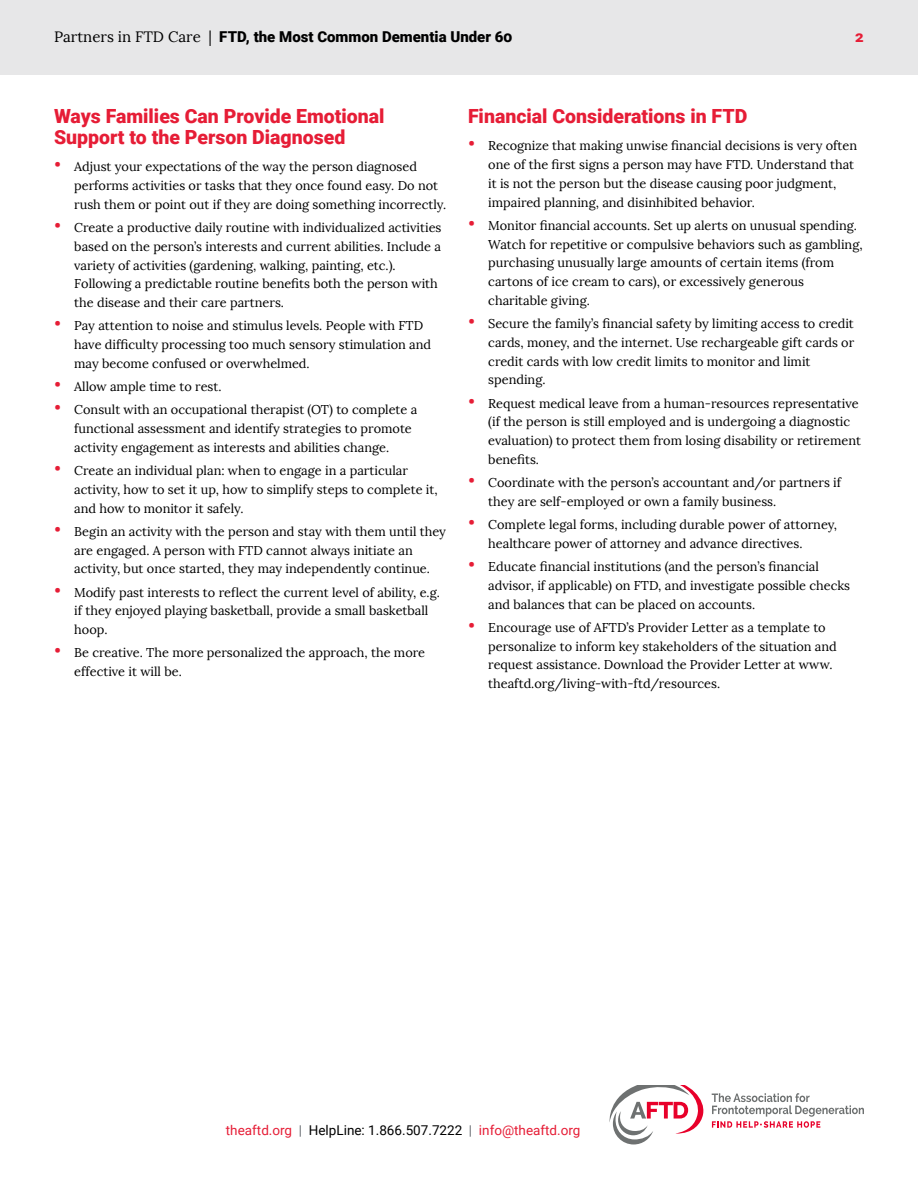
<style>
.page{position:relative;width:918px;height:1188px;background:#fff}
.page>*{position:absolute;margin:0;border:0;box-sizing:border-box;transform-origin:0 0}
.Subhead{font:900 19.5px/21px "Roboto";color:#e61d36}
.t1{font:900 15px "Roboto";color:#000}
.t2{font:900 15px "Roboto";color:#e61d36}
.t3{font:13.5px "Roboto";color:#e61d36}
.t4{font:12.75px/18.8px "Lora";color:#000}
.s1{font-family:"Lora";font-weight:400}
.s2{font-family:"Roboto";font-weight:900;font-size:18.75px;color:#e61d36}
.s3{color:#65696e}
.s4{color:#000}
</style>
<div class="page">
<div style="left:0;top:0;width:918px;height:74px;background:#e7e7e8"></div>
<svg style="left:712px;top:1093px;width:152px;height:35px"></svg>
<svg style="left:609px;top:1086px;width:95px;height:58px"></svg>
<p class="t1" style="left:54px;top:27px;width:460px"><span class="s1">Partners in FTD Care |</span> FTD, the Most Common Dementia Under 60</p>
<p class="t2" style="left:855px;top:27px;width:10px">2</p>
<p class="Subhead" style="left:54px;top:104px;width:332px">Ways Families Can Provide Emotional<br>Support to the Person Diagnosed</p>
<p class="t4" style="left:74px;top:158px;width:374px;text-indent:-20px"><span class="s2">•</span> Adjust your expectations of the way the person diagnosed performs activities or tasks that they once found easy. Do not rush them or point out if they are doing something incorrectly.</p>
<p class="t4" style="left:74px;top:218px;width:369px;text-indent:-20px"><span class="s2">•</span> Create a productive daily routine with individualized activities based on the person’s interests and current abilities. Include a variety of activities (gardening, walking, painting, etc.).<br>Following a predictable routine benefits both the person with the disease and their care partners.</p>
<p class="t4" style="left:74px;top:317px;width:359px;text-indent:-20px"><span class="s2">•</span> Pay attention to noise and stimulus levels. People with FTD have difficulty processing too much sensory stimulation and may become confused or overwhelmed.</p>
<p class="t4" style="left:54px;top:377px;width:169px"><span class="s2">•</span> Allow ample time to rest.</p>
<p class="t4" style="left:74px;top:401px;width:345px;text-indent:-20px"><span class="s2">•</span> Consult with an occupational therapist (OT) to complete a functional assessment and identify strategies to promote activity engagement as interests and abilities change.</p>
<p class="t4" style="left:74px;top:461px;width:365px;text-indent:-20px"><span class="s2">•</span> Create an individual plan: when to engage in a particular activity, how to set it up, how to simplify steps to complete it, and how to monitor it safely.</p>
<p class="t4" style="left:74px;top:522px;width:373px;text-indent:-20px"><span class="s2">•</span> Begin an activity with the person and stay with them until they are engaged. A person with FTD cannot always initiate an activity, but once started, they may independently continue.</p>
<p class="t4" style="left:74px;top:583px;width:367px;text-indent:-20px"><span class="s2">•</span> Modify past interests to reflect the current level of ability, e.g. if they enjoyed playing basketball, provide a small basketball hoop.</p>
<p class="t4" style="left:74px;top:644px;width:352px;text-indent:-20px"><span class="s2">•</span> Be creative. The more personalized the approach, the more effective it will be.</p>
<p class="Subhead" style="left:468px;top:104px;width:281px">Financial Considerations in FTD</p>
<p class="t4" style="left:488px;top:137px;width:370px;text-indent:-20px"><span class="s2">•</span> Recognize that making unwise financial decisions is very often one of the first signs a person may have FTD. Understand that it is not the person but the disease causing poor judgment, impaired planning, and disinhibited behavior.</p>
<p class="t4" style="left:488px;top:216px;width:376px;text-indent:-20px"><span class="s2">•</span> Monitor financial accounts. Set up alerts on unusual spending.<br>Watch for repetitive or compulsive behaviors such as gambling, purchasing unusually large amounts of certain items (from cartons of ice cream to cars), or excessively generous charitable giving.</p>
<p class="t4" style="left:488px;top:314px;width:368px;text-indent:-20px"><span class="s2">•</span> Secure the family’s financial safety by limiting access to credit cards, money, and the internet. Use rechargeable gift cards or credit cards with low credit limits to monitor and limit spending.</p>
<p class="t4" style="left:488px;top:394px;width:374px;text-indent:-20px"><span class="s2">•</span> Request medical leave from a human-resources representative (if the person is still employed and is undergoing a diagnostic evaluation) to protect them from losing disability or retirement benefits.</p>
<p class="t4" style="left:488px;top:473px;width:354px;text-indent:-20px"><span class="s2">•</span> Coordinate with the person’s accountant and/or partners if they are self-employed or own a family business.</p>
<p class="t4" style="left:488px;top:515px;width:350px;text-indent:-20px"><span class="s2">•</span> Complete legal forms, including durable power of attorney, healthcare power of attorney and advance directives.</p>
<p class="t4" style="left:488px;top:557px;width:363px;text-indent:-20px"><span class="s2">•</span> Educate financial institutions (and the person’s financial advisor, if applicable) on FTD, and investigate possible checks and balances that can be placed on accounts.</p>
<p class="t4" style="left:488px;top:618px;width:350px;text-indent:-20px"><span class="s2">•</span> Encourage use of AFTD’s Provider Letter as a template to personalize to inform key stakeholders of the situation and request assistance. Download the Provider Letter at www. theaftd.org/living-with-ftd/resources.</p>
<p class="t3" style="left:226px;top:1120px;width:356px">theaftd.org <span class="s3">|</span> <span class="s4">HelpLine: 1.866.507.7222</span> <span class="s3">|</span> info@theaftd.org</p>
</div>
